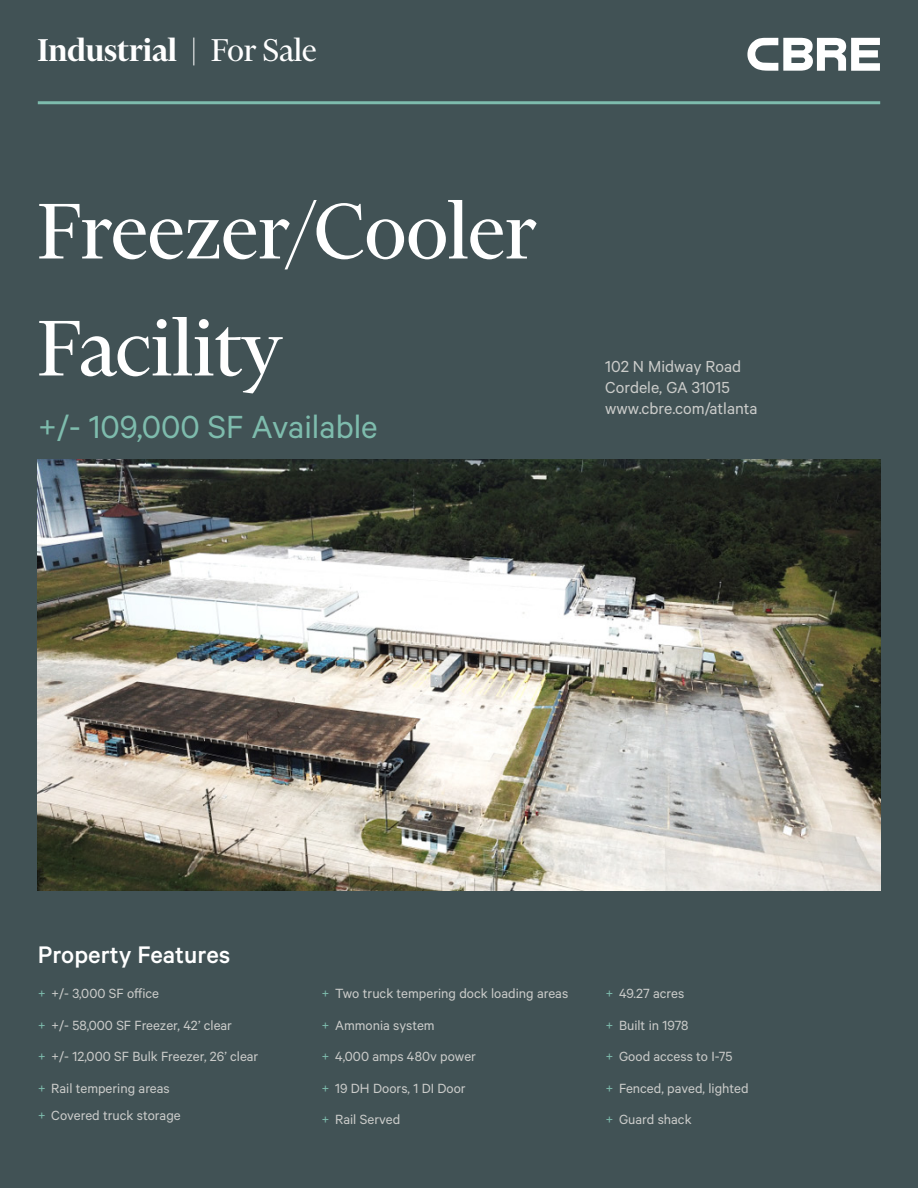
<style>
.page{position:relative;width:918px;height:1188px;background:#415255}
.page>*{position:absolute;margin:0;border:0;box-sizing:border-box;transform-origin:0 0}
.Heading_Large{font:90px "Financier Display";color:#fff}
.Subheading_Large{font:36px "Calibre";color:#7ebcad}
.t1{font:600 36px "Financier Display";color:#fff}
.Subheading_Small{font:500 27px "Calibre";color:#fff}
.t2{font:18px "Calibre";color:#cbccca}
.t3{font:15px "Calibre";color:#cbccca}
.s1{font-weight:400}
.s2{color:#7ebcad}
</style>
<div class="page">
<img style="left:38px;top:459px;width:842px;height:432px">
<svg style="left:747px;top:38px;width:133px;height:33px"></svg>
<hr style="left:38px;top:101px;width:842px;height:3px;background:#7ebcad">
<p class="t1" style="left:38px;top:26px;width:280px">Industrial <span class="s1">| For Sale</span></p>
<p class="Heading_Large" style="left:38px;top:184px;width:501px">Freezer/Cooler</p>
<p class="Heading_Large" style="left:38px;top:301px;width:247px">Facility</p>
<p class="Subheading_Large" style="left:38px;top:406px;width:341px">+/- 109,000 SF Available</p>
<p class="t2" style="left:605px;top:356px;width:137px">102 N Midway Road</p>
<p class="t2" style="left:605px;top:377px;width:126px">Cordele, GA 31015</p>
<p class="t2" style="left:605px;top:398px;width:154px">www.cbre.com/atlanta</p>
<p class="Subheading_Small" style="left:38px;top:938px;width:194px">Property Features</p>
<p class="t3" style="left:38px;top:985px;width:123px"><span class="s2">+</span> +/- 3,000 SF office</p>
<p class="t3" style="left:38px;top:1016px;width:196px"><span class="s2">+</span> +/- 58,000 SF Freezer, 42’ clear</p>
<p class="t3" style="left:38px;top:1048px;width:222px"><span class="s2">+</span> +/- 12,000 SF Bulk Freezer, 26’ clear</p>
<p class="t3" style="left:38px;top:1079px;width:134px"><span class="s2">+</span> Rail tempering areas</p>
<p class="t3" style="left:38px;top:1107px;width:144px"><span class="s2">+</span> Covered truck storage</p>
<p class="t3" style="left:322px;top:985px;width:248px"><span class="s2">+</span> Two truck tempering dock loading areas</p>
<p class="t3" style="left:322px;top:1016px;width:114px"><span class="s2">+</span> Ammonia system</p>
<p class="t3" style="left:322px;top:1048px;width:156px"><span class="s2">+</span> 4,000 amps 480v power</p>
<p class="t3" style="left:322px;top:1079px;width:146px"><span class="s2">+</span> 19 DH Doors, 1 DI Door</p>
<p class="t3" style="left:322px;top:1111px;width:80px"><span class="s2">+</span> Rail Served</p>
<p class="t3" style="left:606px;top:985px;width:80px"><span class="s2">+</span> 49.27 acres</p>
<p class="t3" style="left:606px;top:1016px;width:84px"><span class="s2">+</span> Built in 1978</p>
<p class="t3" style="left:606px;top:1048px;width:128px"><span class="s2">+</span> Good access to I-75</p>
<p class="t3" style="left:606px;top:1079px;width:145px"><span class="s2">+</span> Fenced, paved, lighted</p>
<p class="t3" style="left:606px;top:1111px;width:88px"><span class="s2">+</span> Guard shack</p>
</div>
